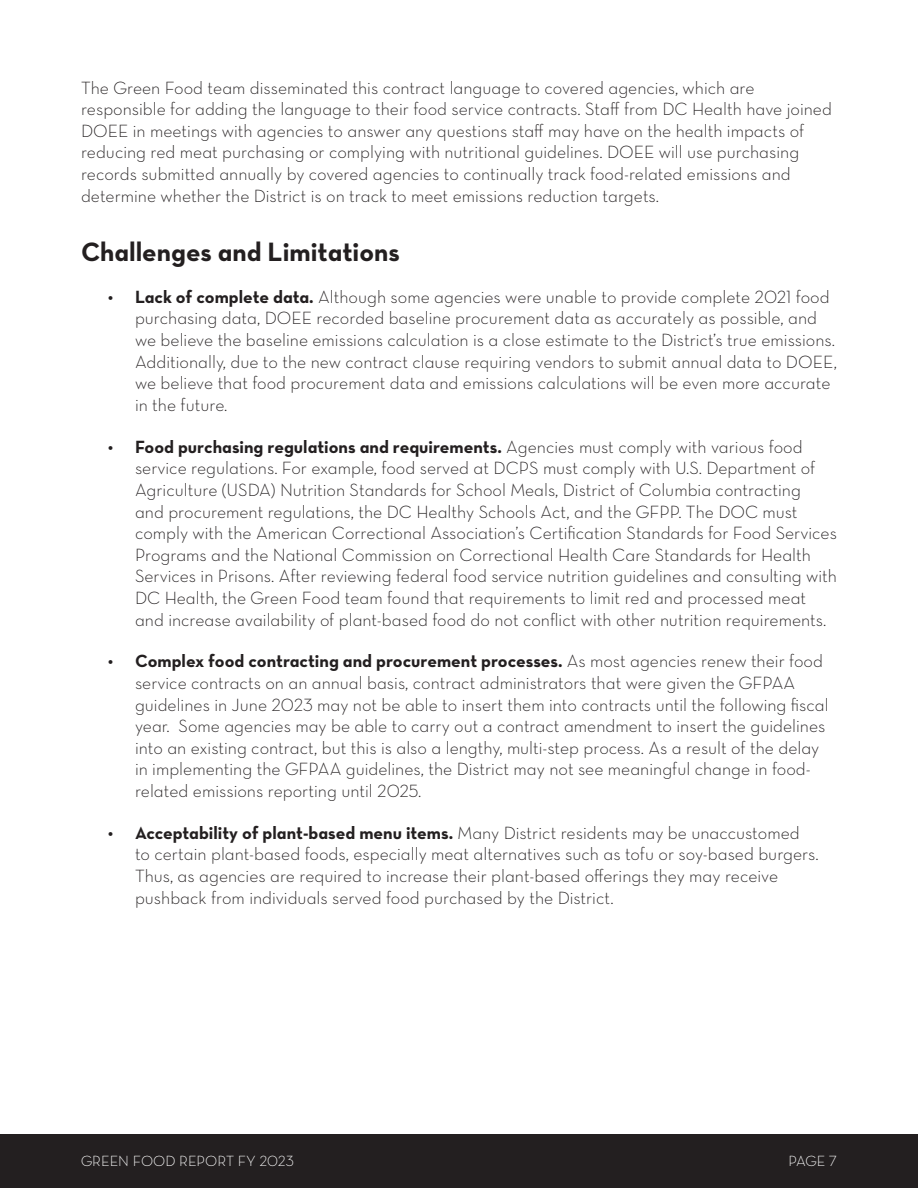
<style>
.page{position:relative;width:918px;height:1188px;background:#fff}
.page>*{position:absolute;margin:0;border:0;box-sizing:border-box;transform-origin:0 0}
.t1{font:27px "Neutra Text Bold Alt";color:#231f20}
.t2{font:18px/21.6px "Neutra Text Light Alt";color:#231f20}
.t3{font:15px "Neutra Text Light Alt";color:#fff}
.s1{font-family:"Neutra Text Bold Alt"}
</style>
<div class="page">
<div style="left:0;top:1134px;width:918px;height:54px;background:#231f20"></div>
<p class="t2" style="left:81px;top:76px;width:752px">The Green Food team disseminated this contract language to covered agencies, which are responsible for adding the language to their food service contracts. Staff from DC Health have joined DOEE in meetings with agencies to answer any questions staff may have on the health impacts of reducing red meat purchasing or complying with nutritional guidelines. DOEE will use purchasing records submitted annually by covered agencies to continually track food-related emissions and determine whether the District is on track to meet emissions reduction targets.</p>
<h1 class="t1" style="left:81px;top:235px;width:320px">Challenges and Limitations</h1>
<p class="t2" style="left:135px;top:286px;width:703px;text-indent:-27px"><span class="s1">• Lack of complete data.</span> Although some agencies were unable to provide complete 2021 food purchasing data, DOEE recorded baseline procurement data as accurately as possible, and we believe the baseline emissions calculation is a close estimate to the District’s true emissions.<br>Additionally, due to the new contract clause requiring vendors to submit annual data to DOEE, we believe that food procurement data and emissions calculations will be even more accurate in the future.</p>
<p class="t2" style="left:135px;top:435px;width:703px;text-indent:-27px"><span class="s1">• Food purchasing regulations and requirements.</span> Agencies must comply with various food service regulations. For example, food served at DCPS must comply with U.S. Department of Agriculture (USDA) Nutrition Standards for School Meals, District of Columbia contracting<br>and procurement regulations, the DC Healthy Schools Act, and the GFPP. The DOC must comply with the American Correctional Association’s Certification Standards for Food Services Programs and the National Commission on Correctional Health Care Standards for Health Services in Prisons. After reviewing federal food service nutrition guidelines and consulting with DC Health, the Green Food team found that requirements to limit red and processed meat and increase availability of plant-based food do not conflict with other nutrition requirements.</p>
<p class="t2" style="left:135px;top:650px;width:695px;text-indent:-27px"><span class="s1">• Complex food contracting and procurement processes.</span> As most agencies renew their food service contracts on an annual basis, contract administrators that were given the GFPAA guidelines in June 2023 may not be able to insert them into contracts until the following fiscal year. Some agencies may be able to carry out a contract amendment to insert the guidelines into an existing contract, but this is also a lengthy, multi-step process. As a result of the delay in implementing the GFPAA guidelines, the District may not see meaningful change in food&shy;related emissions reporting until 2025.</p>
<p class="t2" style="left:135px;top:822px;width:685px;text-indent:-27px"><span class="s1">• Acceptability of plant-based menu items.</span> Many District residents may be unaccustomed to certain plant-based foods, especially meat alternatives such as tofu or soy-based burgers.<br>Thus, as agencies are required to increase their plant-based offerings they may receive pushback from individuals served food purchased by the District.</p>
<p class="t3" style="left:81px;top:1152px;width:214px">GREEN FOOD REPORT FY 2023</p>
<p class="t3" style="left:788px;top:1152px;width:50px">PAGE 7</p>
</div>
